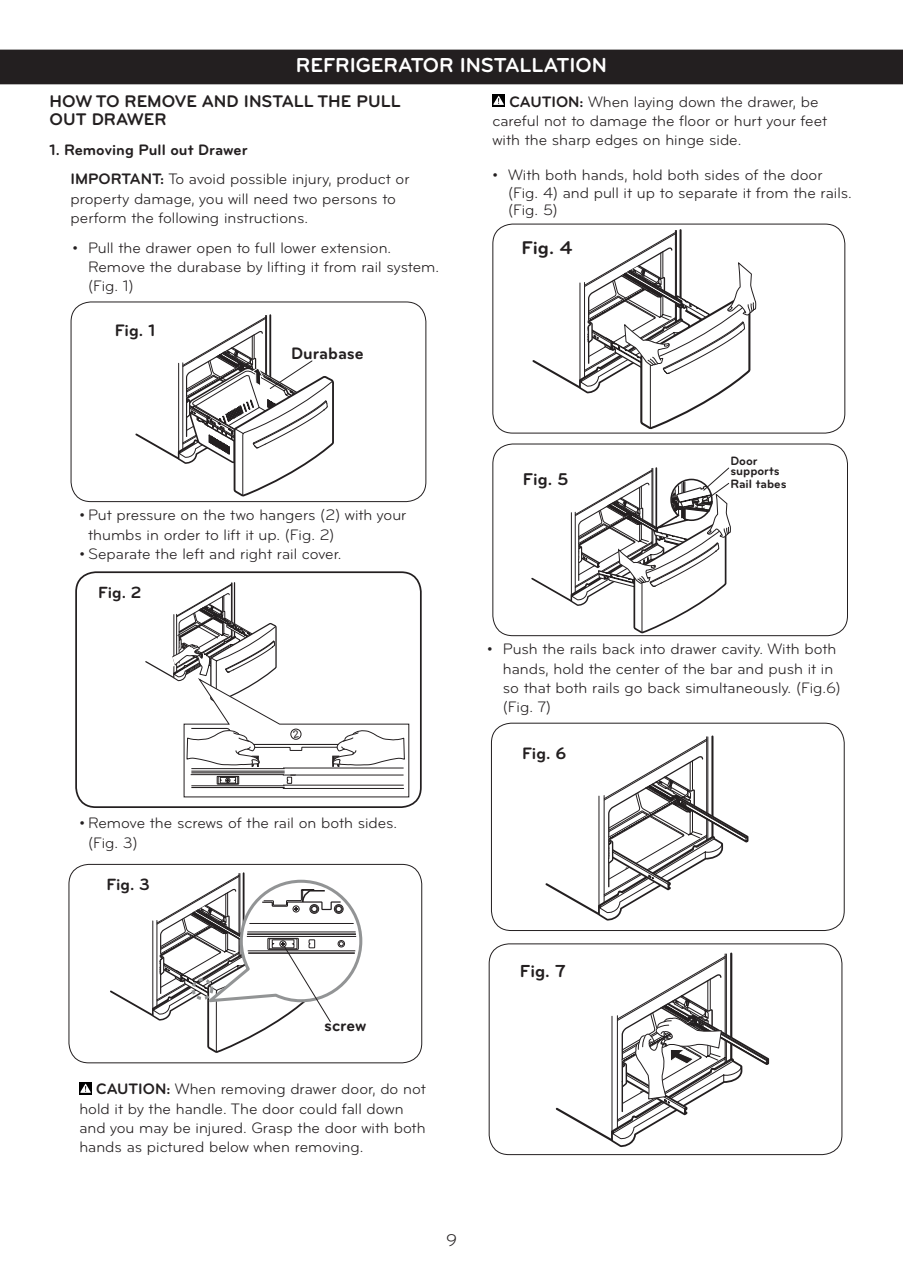
<style>
.page{position:relative;width:903px;height:1275px;background:#fff}
.page>*{position:absolute;margin:0;border:0;box-sizing:border-box;transform-origin:0 0}
.BANDAS_NEGRAS{font:700 21px "Bryant LG";color:#fff}
.t1{font:700 19.07px "Bryant LG";color:#231f20}
.t2{font:700 18.03px "Bryant LG";color:#231f20}
.t3{font:700 17.68px "Bryant LG";color:#231f20}
.Subtitulos{font:700 17.5px/17.5px "Bryant LG";color:#231f20}
.t4{font:17.5px "Bryant LG";color:#231f20}
.t5{font:700 17.32px "Bryant LG";color:#231f20}
.t6{font:700 17.15px "Bryant LG";color:#231f20}
.t7{font:700 16.97px "Bryant LG";color:#231f20}
.t8{font:700 16.8px "Bryant LG";color:#231f20}
.bullets{font:15.75px/19.2px "Bryant LG";color:#231f20}
.bolds{font:15.75px/19.2px "Bryant LG";color:#231f20}
.bolds-2{font:700 15.75px "Bryant LG";color:#231f20}
.t9{font:700 12.6px/10.7px "Bryant LG";color:#231f20}
.t10{font:10.15px "Arial";color:#231f20}
.s1{font-weight:700}
</style>
<div class="page">
<div style="left:0;top:50px;width:903px;height:34px;background:#231f20"></div>
<svg style="left:135px;top:314px;width:199px;height:183px"></svg>
<div style="left:71px;top:302px;width:355px;height:200px;border:1px solid #231f20;border-radius:20px"></div>
<svg style="left:145px;top:582px;width:264px;height:216px"></svg>
<div style="left:75px;top:571px;width:347px;height:237px;border:2px solid #231f20;border-radius:20px"></div>
<svg style="left:110px;top:872px;width:253px;height:181px"></svg>
<div style="left:69px;top:864px;width:353px;height:199px;border:1px solid #231f20;border-radius:20px"></div>
<div style="left:79px;top:1082px;width:13px;height:12px;background:#000"></div>
<svg style="left:80px;top:1084px;width:11px;height:9px"></svg>
<div style="left:492px;top:94px;width:13px;height:13px;background:#000"></div>
<svg style="left:493px;top:96px;width:11px;height:9px"></svg>
<svg style="left:532px;top:229px;width:224px;height:201px"></svg>
<div style="left:492px;top:224px;width:353px;height:209px;border:1px solid #231f20;border-radius:20px"></div>
<svg style="left:531px;top:467px;width:200px;height:167px"></svg>
<div style="left:492px;top:444px;width:356px;height:192px;border:1px solid #231f20;border-radius:20px"></div>
<svg style="left:545px;top:735px;width:204px;height:185px"></svg>
<div style="left:491px;top:723px;width:354px;height:208px;border:1px solid #231f20;border-radius:20px"></div>
<svg style="left:555px;top:952px;width:215px;height:195px"></svg>
<div style="left:489px;top:943px;width:353px;height:212px;border:1px solid #231f20;border-radius:20px"></div>
<p class="BANDAS_NEGRAS" style="left:296px;top:52px;width:313px">REFRIGERATOR INSTALLATION</p>
<p class="Subtitulos" style="left:50px;top:93px;width:353px">HOW TO REMOVE AND INSTALL THE PULL<br>OUT DRAWER</p>
<p class="bolds-2" style="left:50px;top:140px;width:199px">1. Removing Pull out Drawer</p>
<p class="bolds" style="left:71px;top:170px;width:340px"><span class="s1">IMPORTANT:</span> To avoid possible injury, product or property damage, you will need two persons to perform the following instructions.</p>
<p class="bullets" style="left:88px;top:238px;width:352px;text-indent:-16px">• Pull the drawer open to full lower extension.<br>Remove the durabase by lifting it from rail system. (Fig. 1)</p>
<p class="t5" style="left:115px;top:319px;width:42px">Fig. 1</p>
<p class="t5" style="left:291px;top:343px;width:74px">Durabase</p>
<p class="bullets" style="left:492px;top:92px;width:336px;text-indent:17px"><span class="s1">CAUTION:</span> When laying down the drawer, be careful not to damage the floor or hurt your feet with the sharp edges on hinge side.</p>
<p class="bullets" style="left:508px;top:166px;width:345px;line-height:17.5px;text-indent:-16px">• With both hands, hold both sides of the door (Fig. 4) and pull it up to separate it from the rails. (Fig. 5)</p>
<p class="t1" style="left:521px;top:235px;width:53px">Fig. 4</p>
<p class="bullets" style="left:88px;top:506px;width:320px;text-indent:-9px">• Put pressure on the two hangers (2) with your thumbs in order to lift it up. (Fig. 2)</p>
<p class="bullets" style="left:79px;top:544px;width:264px">• Separate the left and right rail cover.</p>
<p class="t8" style="left:98px;top:582px;width:45px">Fig. 2</p>
<p class="t10" style="left:294px;top:728px;width:7px">2</p>
<p class="bullets" style="left:88px;top:814px;width:311px;text-indent:-9px">• Remove the screws of the rail on both sides. (Fig. 3)</p>
<p class="t7" style="left:106px;top:874px;width:45px">Fig. 3</p>
<p class="t7" style="left:324px;top:1014px;width:44px">screw</p>
<p class="bullets" style="left:79px;top:1080px;width:348px;text-indent:17px"><span class="s1">CAUTION:</span> When removing drawer door, do not hold it by the handle. The door could fall down and you may be injured. Grasp the door with both hands as pictured below when removing.</p>
<p class="t4" style="left:446px;top:1230px;width:12px">9</p>
<p class="t9" style="left:730px;top:455px;width:51px">Door supports</p>
<p class="t3" style="left:523px;top:468px;width:47px">Fig. 5</p>
<p class="t9" style="left:730px;top:478px;width:58px">Rail tabes</p>
<p class="bullets" style="left:503px;top:640px;width:339px;text-indent:-16px">• Push the rails back into drawer cavity. With both hands, hold the center of the bar and push it in so that both rails go back simultaneously. (Fig.6) (Fig. 7)</p>
<p class="t6" style="left:522px;top:743px;width:46px">Fig. 6</p>
<p class="t2" style="left:520px;top:960px;width:47px">Fig. 7</p>
</div>
